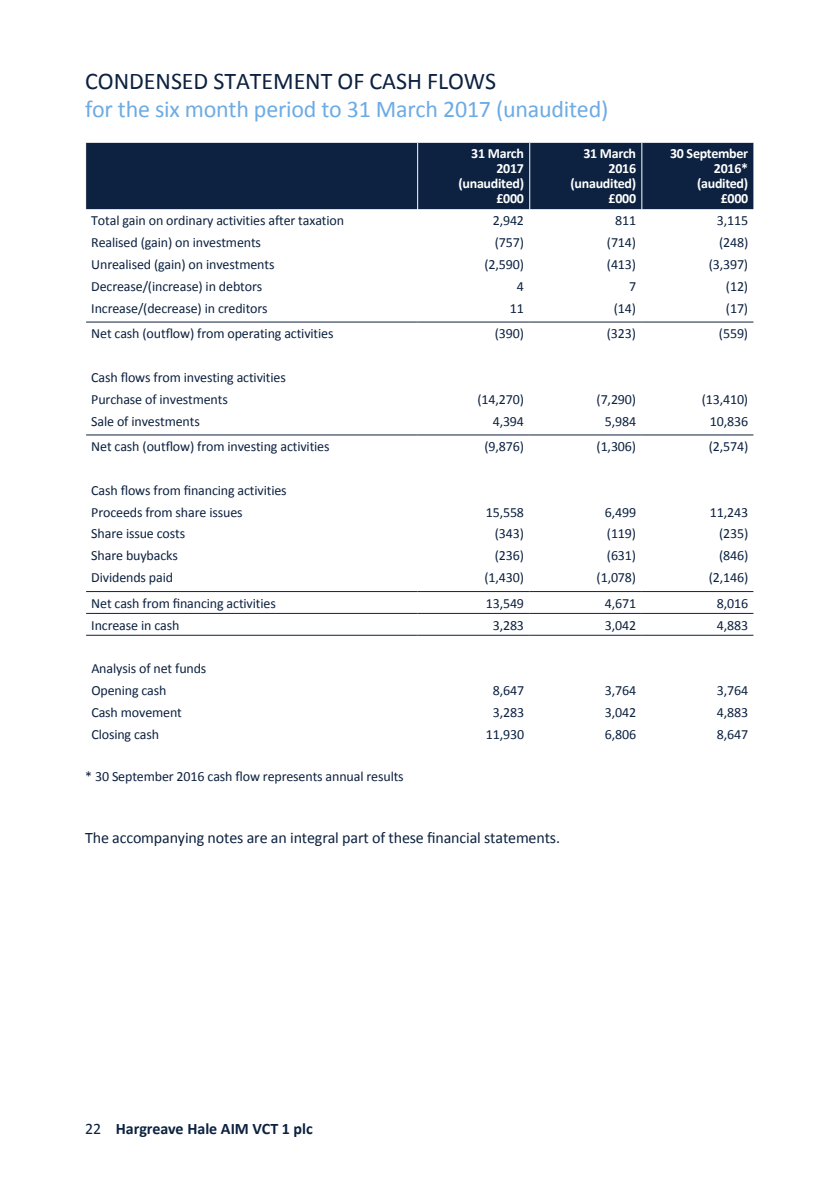
<style>
.page{position:relative;width:840px;height:1191px;background:#fff}
.page>*{position:absolute;margin:0;border:0;box-sizing:border-box;transform-origin:0 0}
.t1{font:24px "Calibri";letter-spacing:-.01em;color:#6dabe4}
.t2{font:24px "Calibri";letter-spacing:-.005em;color:#0d2240}
.t3{font:16px "Calibri";letter-spacing:-.01em;color:#0d2240}
.t4{font:700 16px "Calibri";color:#0d2240}
.t5{font:14px/21.8px "Calibri";letter-spacing:-.01em;color:#0d2240}
.t6{font:700 14px/15px "Calibri";letter-spacing:-.02em;color:#fff;text-align:right}
.s1{font-weight:400}
</style>
<div class="page">
<div style="left:86px;top:143px;width:667px;height:66px;background:#0d2240"></div>
<hr style="left:417px;top:143px;width:1px;height:66px;background:#fff">
<hr style="left:529px;top:143px;width:1px;height:66px;background:#fff">
<hr style="left:641px;top:143px;width:1px;height:66px;background:#fff">
<hr style="left:86px;top:434px;width:331px;height:1px;background:#0d2240">
<hr style="left:417px;top:434px;width:112px;height:1px;background:#0d2240">
<hr style="left:529px;top:434px;width:112px;height:1px;background:#0d2240">
<hr style="left:641px;top:434px;width:112px;height:1px;background:#0d2240">
<hr style="left:86px;top:591px;width:331px;height:1px;background:#0d2240">
<hr style="left:417px;top:591px;width:112px;height:1px;background:#0d2240">
<hr style="left:529px;top:591px;width:112px;height:1px;background:#0d2240">
<hr style="left:641px;top:591px;width:112px;height:1px;background:#0d2240">
<hr style="left:86px;top:613px;width:331px;height:1px;background:#0d2240">
<hr style="left:417px;top:613px;width:112px;height:1px;background:#0d2240">
<hr style="left:529px;top:613px;width:112px;height:1px;background:#0d2240">
<hr style="left:641px;top:613px;width:112px;height:1px;background:#0d2240">
<hr style="left:86px;top:635px;width:331px;height:1px;background:#0d2240">
<hr style="left:417px;top:635px;width:112px;height:1px;background:#0d2240">
<hr style="left:529px;top:635px;width:112px;height:1px;background:#0d2240">
<hr style="left:641px;top:635px;width:112px;height:1px;background:#0d2240">
<hr style="left:86px;top:321px;width:331px;height:1px;background:#0d2240">
<hr style="left:417px;top:321px;width:112px;height:1px;background:#0d2240">
<hr style="left:529px;top:321px;width:112px;height:1px;background:#0d2240">
<hr style="left:641px;top:321px;width:112px;height:1px;background:#0d2240">
<h1 class="t2" style="left:85px;top:66px;width:412px">CONDENSED STATEMENT OF CASH FLOWS</h1>
<h1 class="t1" style="left:85px;top:94px;width:524px">for the six month period to 31 March 2017 (unaudited)</h1>
<p class="t6" style="left:458px;top:146px;width:67px">31 March<br>2017 (unaudited) £000</p>
<p class="t6" style="left:570px;top:146px;width:67px">31 March<br>2016 (unaudited) £000</p>
<p class="t6" style="left:669px;top:146px;width:80px">30 September<br>2016* (audited) £000</p>
<p class="t5" style="left:91px;top:209px;width:254px">Total gain on ordinary activities after taxation</p>
<p class="t5" style="left:492px;top:209px;width:33px">2,942</p>
<p class="t5" style="left:614px;top:209px;width:23px">811</p>
<p class="t5" style="left:716px;top:209px;width:33px">3,115</p>
<p class="t5" style="left:91px;top:231px;width:171px">Realised (gain) on investments</p>
<p class="t5" style="left:494px;top:231px;width:31px">(757)</p>
<p class="t5" style="left:606px;top:231px;width:31px">(714)</p>
<p class="t5" style="left:718px;top:231px;width:31px">(248)</p>
<p class="t5" style="left:91px;top:253px;width:185px">Unrealised (gain) on investments</p>
<p class="t5" style="left:484px;top:253px;width:41px">(2,590)</p>
<p class="t5" style="left:606px;top:253px;width:31px">(413)</p>
<p class="t5" style="left:708px;top:253px;width:41px">(3,397)</p>
<p class="t5" style="left:91px;top:275px;width:172px">Decrease/(increase) in debtors</p>
<p class="t5" style="left:516px;top:275px;width:9px">4</p>
<p class="t5" style="left:628px;top:275px;width:9px">7</p>
<p class="t5" style="left:725px;top:275px;width:24px">(12)</p>
<p class="t5" style="left:91px;top:296px;width:178px">Increase/(decrease) in creditors</p>
<p class="t5" style="left:509px;top:296px;width:16px">11</p>
<p class="t5" style="left:613px;top:296px;width:24px">(14)</p>
<p class="t5" style="left:725px;top:296px;width:24px">(17)</p>
<p class="t5" style="left:91px;top:322px;width:244px">Net cash (outflow) from operating activities</p>
<p class="t5" style="left:494px;top:322px;width:31px">(390)</p>
<p class="t5" style="left:606px;top:322px;width:31px">(323)</p>
<p class="t5" style="left:718px;top:322px;width:31px">(559)</p>
<p class="t5" style="left:91px;top:366px;width:196px">Cash flows from investing activities<br>Purchase of investments</p>
<p class="t5" style="left:477px;top:387px;width:48px">(14,270)</p>
<p class="t5" style="left:596px;top:387px;width:41px">(7,290)</p>
<p class="t5" style="left:701px;top:387px;width:48px">(13,410)</p>
<p class="t5" style="left:91px;top:409px;width:110px">Sale of investments</p>
<p class="t5" style="left:492px;top:409px;width:33px">4,394</p>
<p class="t5" style="left:604px;top:409px;width:33px">5,984</p>
<p class="t5" style="left:709px;top:409px;width:40px">10,836</p>
<p class="t5" style="left:91px;top:435px;width:240px">Net cash (outflow) from investing activities</p>
<p class="t5" style="left:484px;top:435px;width:41px">(9,876)</p>
<p class="t5" style="left:596px;top:435px;width:41px">(1,306)</p>
<p class="t5" style="left:708px;top:435px;width:41px">(2,574)</p>
<p class="t5" style="left:91px;top:478px;width:197px">Cash flows from financing activities<br>Proceeds from share issues</p>
<p class="t5" style="left:485px;top:500px;width:40px">15,558</p>
<p class="t5" style="left:604px;top:500px;width:33px">6,499</p>
<p class="t5" style="left:709px;top:500px;width:40px">11,243</p>
<p class="t5" style="left:91px;top:522px;width:95px">Share issue costs</p>
<p class="t5" style="left:494px;top:522px;width:31px">(343)</p>
<p class="t5" style="left:606px;top:522px;width:31px">(119)</p>
<p class="t5" style="left:718px;top:522px;width:31px">(235)</p>
<p class="t5" style="left:91px;top:544px;width:88px">Share buybacks</p>
<p class="t5" style="left:494px;top:544px;width:31px">(236)</p>
<p class="t5" style="left:606px;top:544px;width:31px">(631)</p>
<p class="t5" style="left:718px;top:544px;width:31px">(846)</p>
<p class="t5" style="left:91px;top:566px;width:83px">Dividends paid</p>
<p class="t5" style="left:484px;top:566px;width:41px">(1,430)</p>
<p class="t5" style="left:596px;top:566px;width:41px">(1,078)</p>
<p class="t5" style="left:708px;top:566px;width:41px">(2,146)</p>
<p class="t5" style="left:91px;top:591px;width:186px">Net cash from financing activities</p>
<p class="t5" style="left:485px;top:591px;width:40px">13,549</p>
<p class="t5" style="left:604px;top:591px;width:33px">4,671</p>
<p class="t5" style="left:716px;top:591px;width:33px">8,016</p>
<p class="t5" style="left:91px;top:613px;width:90px">Increase in cash</p>
<p class="t5" style="left:492px;top:613px;width:33px">3,283</p>
<p class="t5" style="left:604px;top:613px;width:33px">3,042</p>
<p class="t5" style="left:716px;top:613px;width:33px">4,883</p>
<p class="t5" style="left:91px;top:657px;width:117px">Analysis of net funds<br>Opening cash</p>
<p class="t5" style="left:492px;top:679px;width:33px">8,647</p>
<p class="t5" style="left:604px;top:679px;width:33px">3,764</p>
<p class="t5" style="left:716px;top:679px;width:33px">3,764</p>
<p class="t5" style="left:91px;top:700px;width:92px">Cash movement</p>
<p class="t5" style="left:492px;top:700px;width:33px">3,283</p>
<p class="t5" style="left:604px;top:700px;width:33px">3,042</p>
<p class="t5" style="left:716px;top:700px;width:33px">4,883</p>
<p class="t5" style="left:91px;top:722px;width:69px">Closing cash</p>
<p class="t5" style="left:485px;top:722px;width:40px">11,930</p>
<p class="t5" style="left:604px;top:722px;width:33px">6,806</p>
<p class="t5" style="left:716px;top:722px;width:33px">8,647</p>
<p class="t5" style="left:85px;top:765px;width:320px">* 30 September 2016 cash flow represents annual results</p>
<p class="t3" style="left:85px;top:827px;width:476px">The accompanying notes are an integral part of these financial statements.</p>
<p class="t4" style="left:85px;top:1118px;width:229px"><span class="s1">22</span> Hargreave Hale AIM VCT 1 plc</p>
</div>
